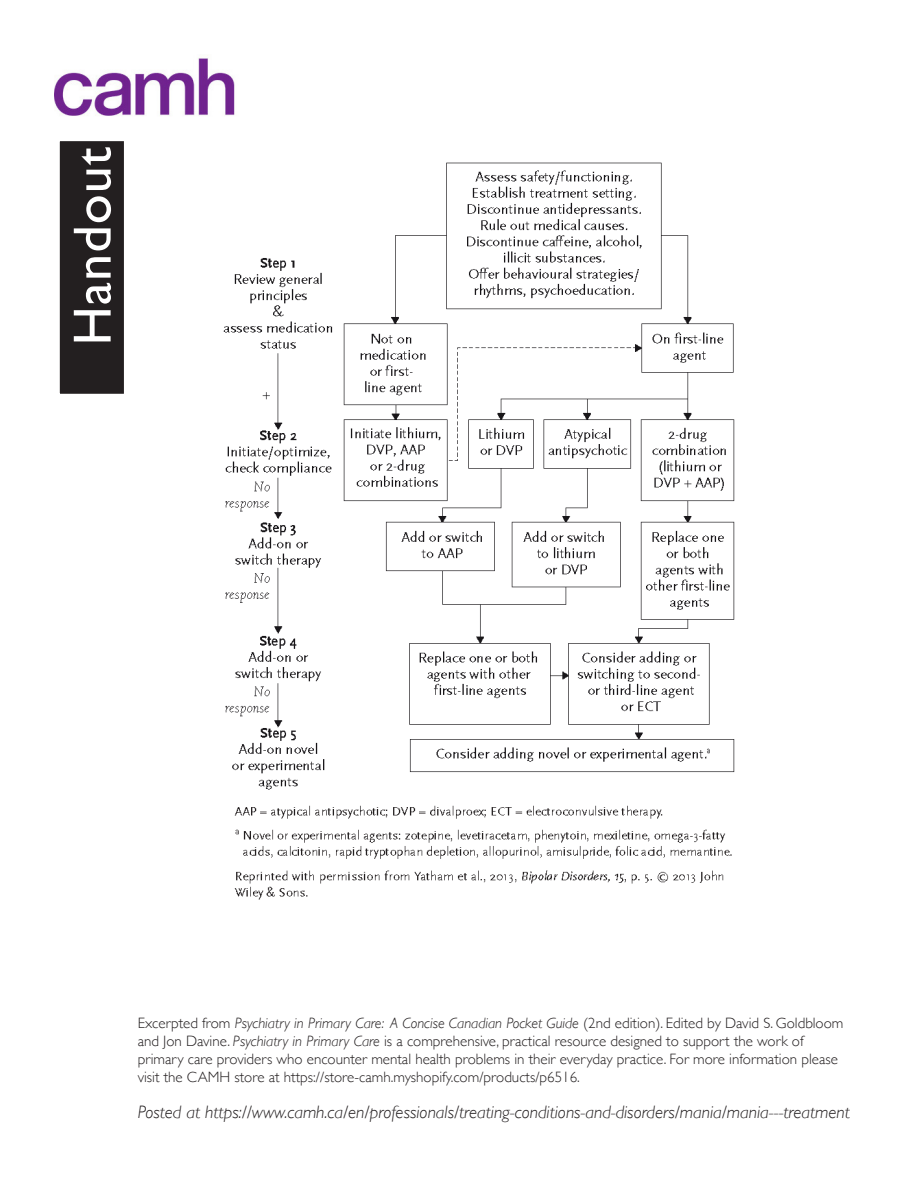
<style>
.page{position:relative;width:918px;height:1188px;background:#fff}
.page>*{position:absolute;margin:0;border:0;box-sizing:border-box;transform-origin:0 0}
.t1{font:54px "Gill Sans";letter-spacing:.02em;color:#fff}
.t2{font:italic 300 18px "Gill Sans";color:#231f20}
.t3{font:300 15px/18px "Gill Sans";color:#231f20}
.s1{font-style:italic}
</style>
<div class="page">
<img style="left:54px;top:55px;width:181px;height:61px">
<div style="left:59px;top:140px;width:66px;height:255px;background:#231f20"></div>
<div style="left:58px;top:140px;width:67px;height:255px;border:2px solid #fff"></div>
<img style="left:223px;top:162px;width:512px;height:738px">
<p class="t1" style="left:61px;top:346px;width:200px;rotate:-90deg">Handout</p>
<p class="t3" style="left:138px;top:1013px;width:707px">Excerpted from <span class="s1">Psychiatry in Primary Care: A Concise Canadian Pocket Guide</span> (2nd edition). Edited by David S. Goldbloom and Jon Davine. <span class="s1">Psychiatry in Primary Care</span> is a comprehensive, practical resource designed to support the work of primary care providers who encounter mental health problems in their everyday practice. For more information please visit the CAMH store at https://store-camh.myshopify.com/products/p6516.</p>
<p class="t2" style="left:138px;top:1102px;width:714px">Posted at https://www.camh.ca/en/professionals/treating-conditions-and-disorders/mania/mania---treatment</p>
</div>
